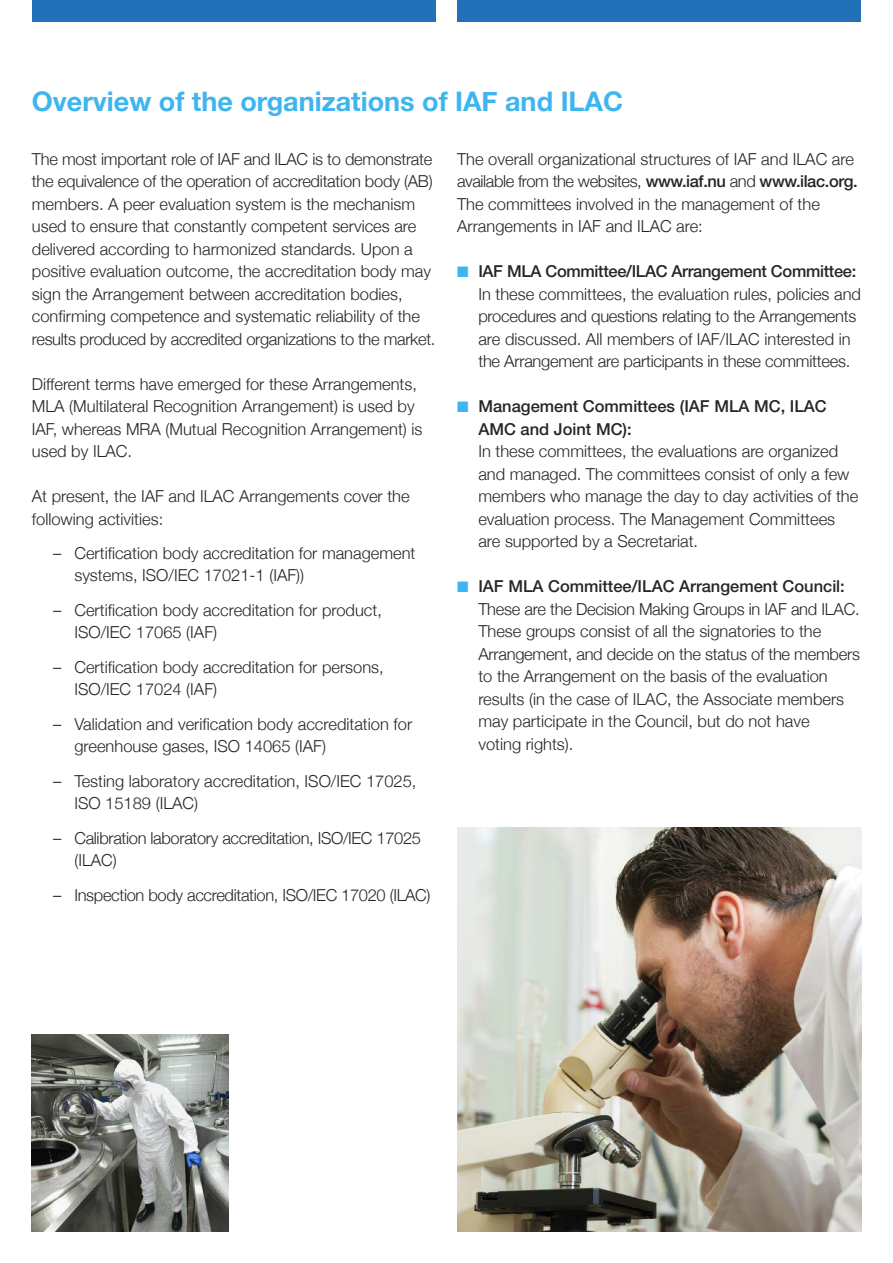
<style>
.page{position:relative;width:893px;height:1263px;background:#fff}
.page>*{position:absolute;margin:0;border:0;box-sizing:border-box;transform-origin:0 0}
.t1{font:700 27px "Helvetica Neue";color:#3eb5ee}
.t2{font:300 16.5px/22.5px "Helvetica Neue";color:#272526}
.t3{font:300 16.5px/22.5px "Helvetica Neue";letter-spacing:-.02em;color:#272526}
.t4{font:500 16.5px/22.5px "Helvetica Neue";color:#272526}
.s1{font-weight:500}
.s2{color:#3eb5ee}
</style>
<div class="page">
<div style="left:32px;top:0;width:404px;height:21px;background:#2170b8"></div>
<div style="left:457px;top:0;width:404px;height:21px;background:#2170b8"></div>
<img style="left:457px;top:827px;width:404px;height:404px">
<img style="left:32px;top:1034px;width:197px;height:197px">
<h1 class="t1" style="left:32px;top:85px;width:593px">Overview of the organizations of IAF and ILAC</h1>
<p class="t2" style="left:457px;top:147px;width:402px">The overall organizational structures of IAF and ILAC are available from the websites, <span class="s1">www.iaf.nu</span> and <span class="s1">www.ilac.org.<br></span>The committees involved in the management of the Arrangements in IAF and ILAC are:</p>
<p class="t2" style="left:478px;top:260px;width:384px;text-indent:-21px"><span class="s2">■</span> <span class="s1">IAF MLA Committee/ILAC Arrangement Committee:<br></span>In these committees, the evaluation rules, policies and procedures and questions relating to the Arrangements are discussed. All members of IAF/ILAC interested in the Arrangement are participants in these committees.</p>
<p class="t4" style="left:478px;top:397px;width:350px;text-indent:-21px"><span class="s2">■</span> Management Committees (IAF MLA MC, ILAC<br>AMC and Joint MC):</p>
<p class="t2" style="left:478px;top:440px;width:381px">In these committees, the evaluations are organized and managed. The committees consist of only a few members who manage the day to day activities of the evaluation process. The Management Committees are supported by a Secretariat.</p>
<p class="t2" style="left:478px;top:575px;width:383px;text-indent:-21px"><span class="s2">■</span> <span class="s1">IAF MLA Committee/ILAC Arrangement Council:<br></span>These are the Decision Making Groups in IAF and ILAC.<br>These groups consist of all the signatories to the Arrangement, and decide on the status of the members to the Arrangement on the basis of the evaluation results (in the case of ILAC, the Associate members may participate in the Council, but do not have<br>voting rights).</p>
<p class="t2" style="left:32px;top:147px;width:405px">The most important role of IAF and ILAC is to demonstrate the equivalence of the operation of accreditation body (AB) members. A peer evaluation system is the mechanism used to ensure that constantly competent services are delivered according to harmonized standards. Upon a positive evaluation outcome, the accreditation body may sign the Arrangement between accreditation bodies, confirming competence and systematic reliability of the results produced by accredited organizations to the market.</p>
<p class="t2" style="left:32px;top:372px;width:392px">Different terms have emerged for these Arrangements, MLA (Multilateral Recognition Arrangement) is used by IAF, whereas MRA (Mutual Recognition Arrangement) is used by ILAC.</p>
<p class="t2" style="left:32px;top:485px;width:379px">At present, the IAF and ILAC Arrangements cover the following activities:</p>
<p class="t2" style="left:74px;top:541px;width:343px;text-indent:-21px">– Certification body accreditation for management systems, ISO/IEC 17021-1 (IAF))</p>
<p class="t2" style="left:74px;top:598px;width:309px;text-indent:-21px">– Certification body accreditation for product,<br>ISO/IEC 17065 (IAF)</p>
<p class="t2" style="left:74px;top:655px;width:311px;text-indent:-21px">– Certification body accreditation for persons,<br>ISO/IEC 17024 (IAF)</p>
<p class="t2" style="left:74px;top:712px;width:339px;text-indent:-21px">– Validation and verification body accreditation for greenhouse gases, ISO 14065 (IAF)</p>
<p class="t2" style="left:74px;top:769px;width:344px;text-indent:-21px">– Testing laboratory accreditation, ISO/IEC 17025,<br>ISO 15189 (ILAC)</p>
<p class="t3" style="left:74px;top:826px;width:348px;text-indent:-21px">– Calibration laboratory accreditation, ISO/IEC 17025 (ILAC)</p>
<p class="t3" style="left:53px;top:883px;width:379px">– Inspection body accreditation, ISO/IEC 17020 (ILAC)</p>
</div>
